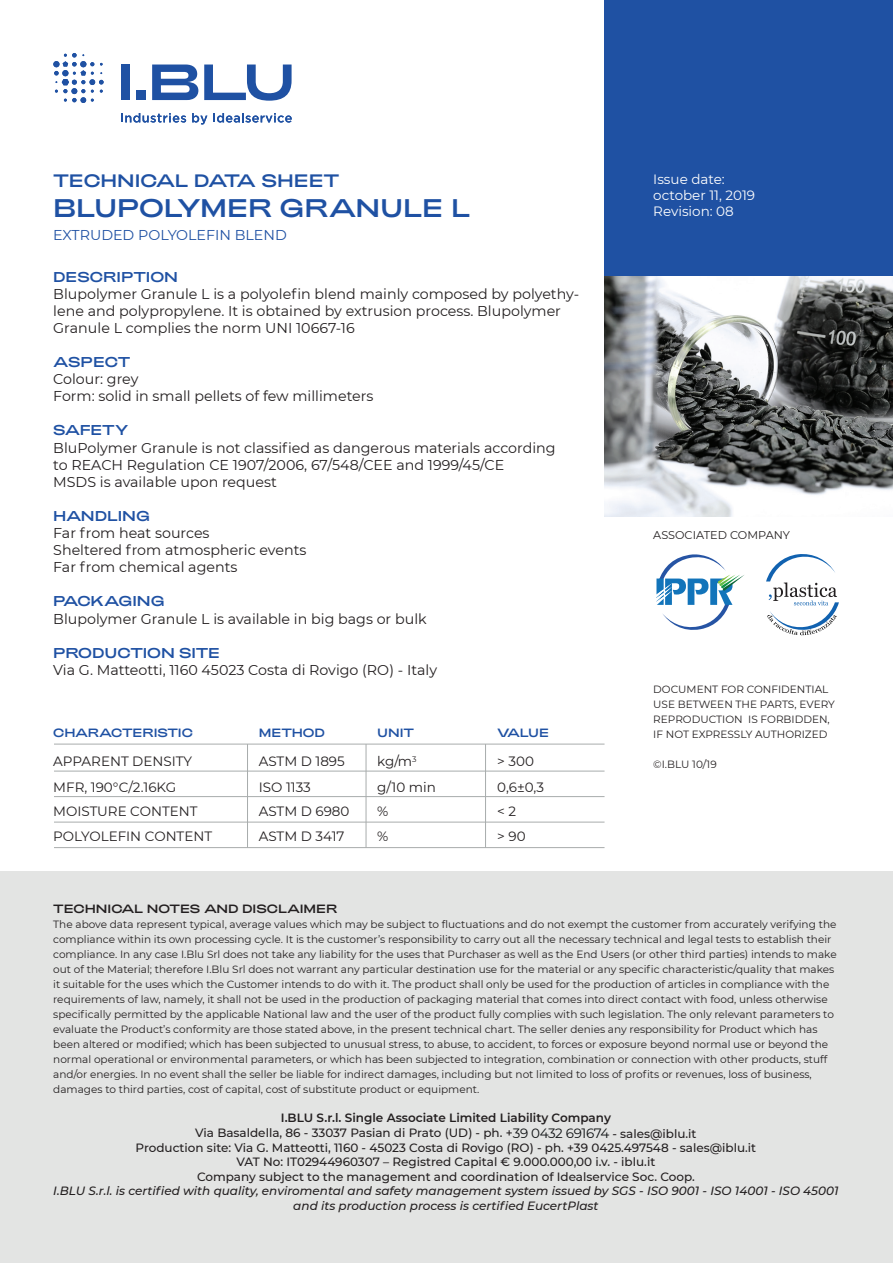
<style>
.page{position:relative;width:893px;height:1263px;background:#fff}
.page>*{position:absolute;margin:0;border:0;box-sizing:border-box;transform-origin:0 0}
.t1{font:25.5px "Adieu";letter-spacing:-.005em;color:#1f51a3}
.t2{font:18px "Adieu";color:#1f51a3}
.t3{font:14.25px/17.1px "Montserrat";color:#231f20}
.t4{font:14.25px "Adieu";letter-spacing:-.005em;color:#1f51a3}
.t5{font:14.25px "Montserrat";color:#1f51a3}
.t6{font:13.5px/25.5px "Montserrat";color:#231f20}
.t7{font:13.5px/16.2px "Montserrat";color:#fff}
.t8{font:500 12px/14.7px "Montserrat";color:#231f20;text-align:center}
.t9{font:italic 500 12px/14.4px "Montserrat";color:#231f20;text-align:center}
.t10{font:12px "Adieu";letter-spacing:-.005em;color:#1f51a3}
.t11{font:12px "Adieu";color:#231f20}
.t12{font:11.25px "Montserrat";color:#231f20}
.t13{font:10.5px/15px "Montserrat";color:#231f20}
.s1{font-weight:600}
.s2{font-weight:400;font-size:13.5px;color:#101315}
</style>
<div class="page">
<div style="left:0;top:872px;width:892px;height:391px;background:#e3e4e3"></div>
<svg style="left:53px;top:53px;width:51px;height:50px"></svg>
<svg style="left:121px;top:113px;width:65px;height:10px"></svg>
<svg style="left:192px;top:113px;width:15px;height:11px"></svg>
<svg style="left:213px;top:113px;width:79px;height:10px"></svg>
<div style="left:121px;top:65px;width:9px;height:35px;background:#1f51a3"></div>
<svg style="left:152px;top:65px;width:46px;height:35px"></svg>
<svg style="left:204px;top:65px;width:88px;height:36px"></svg>
<div style="left:136px;top:91px;width:10px;height:9px;background:#1f51a3"></div>
<div style="left:604px;top:0;width:288px;height:516px;background:#1f51a3"></div>
<img style="left:604px;top:276px;width:288px;height:240px">
<hr style="left:247px;top:744px;width:1px;height:104px;background:#a8acac">
<hr style="left:366px;top:744px;width:1px;height:104px;background:#a8acac">
<hr style="left:485px;top:744px;width:1px;height:104px;background:#a8acac">
<hr style="left:54px;top:771px;width:550px;height:1px;background:#a8acac">
<hr style="left:54px;top:744px;width:550px;height:1px;background:#a8acac">
<hr style="left:54px;top:796px;width:550px;height:1px;background:#a8acac">
<hr style="left:54px;top:847px;width:550px;height:1px;background:#a8acac">
<hr style="left:54px;top:822px;width:550px;height:1px;background:#a8acac">
<svg style="left:656px;top:554px;width:88px;height:76px"></svg>
<svg style="left:766px;top:554px;width:73px;height:81px"></svg>
<h2 class="t2" style="left:53px;top:170px;width:288px">TECHNICAL DATA SHEET</h2>
<h1 class="t1" style="left:53px;top:193px;width:418px">BLUPOLYMER GRANULE L</h1>
<h3 class="t5" style="left:53px;top:225px;width:235px">EXTRUDED POLYOLEFIN BLEND</h3>
<h3 class="t4" style="left:53px;top:268px;width:126px">DESCRIPTION</h3>
<h3 class="t3" style="left:53px;top:284px;width:528px">Blupolymer Granule L is a polyolefin blend mainly composed by polyethy&shy;lene and polypropylene. It is obtained by extrusion process. Blupolymer<br>Granule L complies the norm UNI 10667-16</h3>
<h3 class="t4" style="left:53px;top:354px;width:79px">ASPECT</h3>
<h3 class="t3" style="left:53px;top:370px;width:322px">Colour: grey<br>Form: solid in small pellets of few millimeters</h3>
<h3 class="t4" style="left:53px;top:422px;width:77px">SAFETY</h3>
<h3 class="t3" style="left:53px;top:438px;width:504px">BluPolymer Granule is not classified as dangerous materials according to REACH Regulation CE 1907/2006, 67/548/CEE and 1999/45/CE<br>MSDS is available upon request</h3>
<h3 class="t4" style="left:53px;top:508px;width:98px">HANDLING</h3>
<h3 class="t3" style="left:53px;top:524px;width:255px">Far from heat sources<br>Sheltered from atmospheric events<br>Far from chemical agents</h3>
<h3 class="t4" style="left:53px;top:593px;width:113px">PACKAGING</h3>
<h3 class="t3" style="left:53px;top:609px;width:375px">Blupolymer Granule L is available in big bags or bulk</h3>
<h3 class="t4" style="left:53px;top:644px;width:168px">PRODUCTION SITE</h3>
<h3 class="t3" style="left:53px;top:661px;width:385px">Via G. Matteotti, 1160 45023 Costa di Rovigo (RO) - Italy</h3>
<p class="t10" style="left:53px;top:726px;width:141px">CHARACTERISTIC</p>
<p class="t10" style="left:259px;top:726px;width:68px">METHOD</p>
<p class="t10" style="left:377px;top:726px;width:38px">UNIT</p>
<p class="t10" style="left:497px;top:726px;width:53px">VALUE</p>
<p class="t6" style="left:53px;top:748px;width:140px">APPARENT DENSITY<br>MFR, 190°C/2.16KG</p>
<p class="t6" style="left:53px;top:797px;width:160px">MOISTURE CONTENT<br>POLYOLEFIN CONTENT</p>
<p class="t6" style="left:377px;top:748px;width:60px">kg/m<sup>3 </sup>g/10 min</p>
<p class="t6" style="left:497px;top:748px;width:38px">&gt; 300</p>
<p class="t6" style="left:497px;top:797px;width:30px">&lt; 2 &gt; 90</p>
<p class="t6" style="left:259px;top:748px;width:88px">ASTM D 1895<br>ISO 1133</p>
<p class="t6" style="left:259px;top:797px;width:92px">ASTM D 6980<br>ASTM D 3417</p>
<p class="t6" style="left:497px;top:773px;width:48px">0,6±0,3</p>
<p class="t6" style="left:377px;top:797px;width:13px">% %</p>
<p class="t7" style="left:653px;top:171px;width:103px">Issue date: october 11, 2019<br>Revision: 08</p>
<p class="t12" style="left:653px;top:528px;width:138px">ASSOCIATED COMPANY</p>
<p class="t13" style="left:653px;top:682px;width:183px">DOCUMENT FOR CONFIDENTIAL<br>USE BETWEEN THE PARTS, EVERY<br>REPRODUCTION IS FORBIDDEN,<br>IF NOT EXPRESSLY AUTHORIZED</p>
<p class="t13" style="left:653px;top:757px;width:65px">©I.BLU 10/19</p>
<p class="t11" style="left:53px;top:902px;width:286px">TECHNICAL NOTES AND DISCLAIMER</p>
<p class="t13" style="left:53px;top:916px;width:785px">The above data represent typical, average values which may be subject to fluctuations and do not exempt the customer from accurately verifying the compliance within its own processing cycle. It is the customer’s responsibility to carry out all the necessary technical and legal tests to establish their compliance. In any case I.Blu Srl does not take any liability for the uses that Purchaser as well as the End Users (or other third parties) intends to make out of the Material; therefore I.Blu Srl does not warrant any particular destination use for the material or any specific characteristic/quality that makes it suitable for the uses which the Customer intends to do with it. The product shall only be used for the production of articles in compliance with the requirements of law, namely, it shall not be used in the production of packaging material that comes into direct contact with food, unless otherwise specifically permitted by the applicable National law and the user of the product fully complies with such legislation. The only relevant parameters to evaluate the Product’s conformity are those stated above, in the present technical chart. The seller denies any responsibility for Product which has been altered or modified; which has been subjected to unusual stress, to abuse, to accident, to forces or exposure beyond normal use or beyond the normal operational or environmental parameters, or which has been subjected to integration, combination or connection with other products, stuff and/or energies. In no event shall the seller be liable for indirect damages, including but not limited to loss of profits or revenues, loss of business, damages to third parties, cost of capital, cost of substitute product or equipment.</p>
<p class="t8" style="left:136px;top:1110px;width:622px"><span class="s1">I.BLU S.r.l. Single Associate Limited Liability Company<br></span>Via Basaldella, 86 - 33037 Pasian di Prato (UD) - ph. +<span class="s2">39 0432 691674</span> - sales@iblu.it<br>Production site: Via G. Matteotti, 1160 - 45023 Costa di Rovigo (RO) - ph. +39 0425.497548 - sales@iblu.it VAT No: IT02944960307 – Registred Capital € 9.000.000,00 i.v. - iblu.it<br>Company subject to the management and coordination of Idealservice Soc. Coop.</p>
<p class="t9" style="left:53px;top:1183px;width:787px">I.BLU S.r.l. is certified with quality, enviromental and safety management system issued by SGS - ISO 9001 - ISO 14001 - ISO 45001 and its production process is certified EucertPlast</p>
</div>
